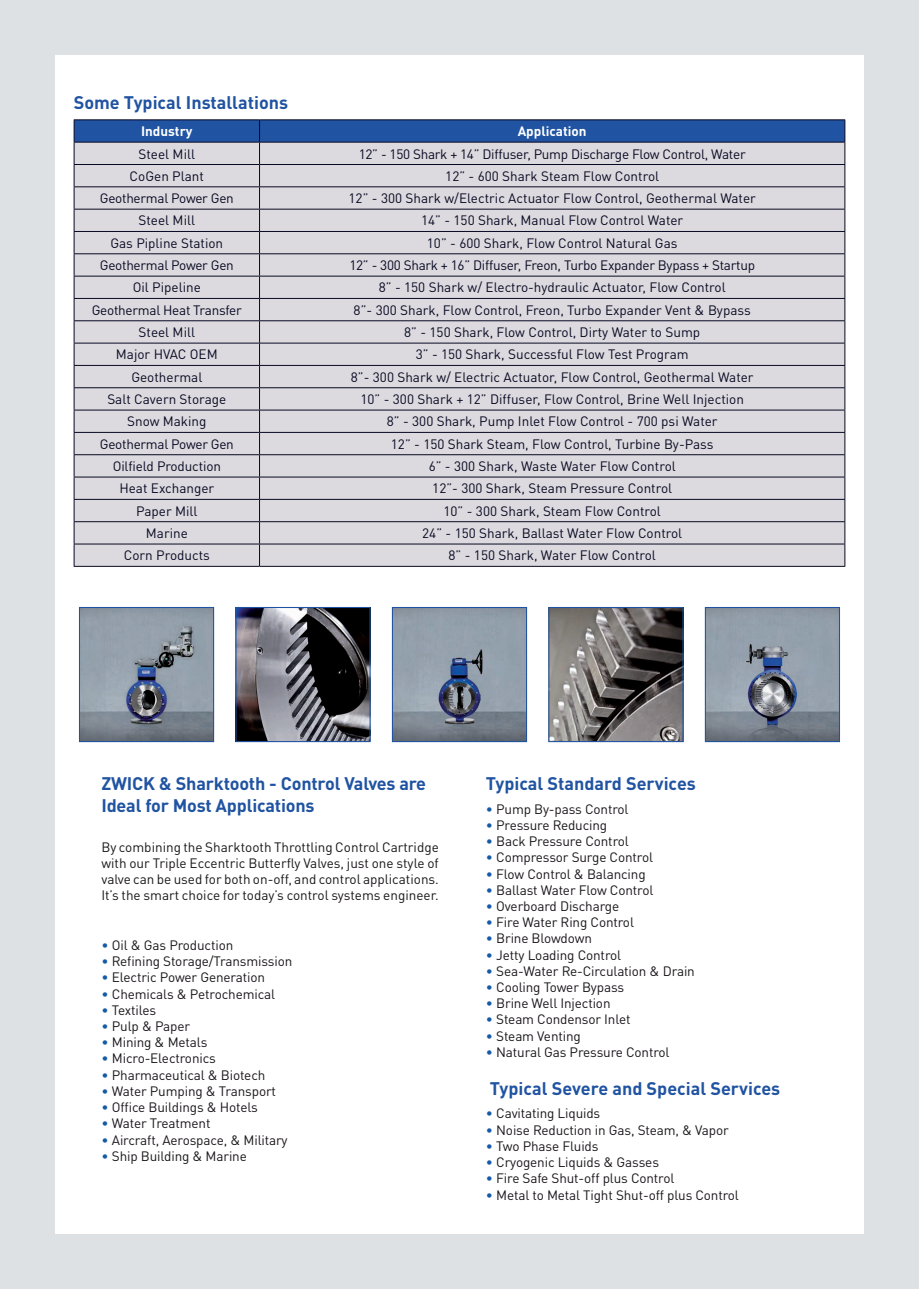
<style>
.page{position:relative;width:919px;height:1289px;background:#fff}
.page>*{position:absolute;margin:0;border:0;box-sizing:border-box;transform-origin:0 0}
.t1{font:700 18px/21.6px "DIN Pro";letter-spacing:-.005em;color:#2053a1}
.t2{font:13.5px/16.2px "DIN Pro";letter-spacing:-.01em;color:#1a161a;text-align:justify}
.t3{font:13.5px "DIN Pro";color:#080923}
.t4{font:13.5px "DIN Pro";letter-spacing:-.02em;color:#080923}
.t5{font:700 13.5px "DIN Pro";color:#fff}
.s1{color:#155aa7}
</style>
<div class="page">
<div style="left:0;top:0;width:918px;height:1288px;background:#dee1e3"></div>
<div style="left:55px;top:55px;width:808px;height:1178px;background:#fff"></div>
<img style="left:394px;top:609px;width:131px;height:131px">
<div style="left:392px;top:607px;width:135px;height:135px;border:1px solid #2053a1"></div>
<img style="left:706px;top:609px;width:132px;height:131px">
<div style="left:704px;top:607px;width:136px;height:135px;border:1px solid #2053a1"></div>
<img style="left:237px;top:609px;width:131px;height:131px">
<div style="left:235px;top:607px;width:135px;height:135px;border:1px solid #2053a1"></div>
<img style="left:81px;top:609px;width:131px;height:131px">
<div style="left:79px;top:607px;width:135px;height:135px;border:1px solid #2053a1"></div>
<img style="left:550px;top:609px;width:131px;height:131px">
<div style="left:548px;top:607px;width:135px;height:135px;border:1px solid #2053a1"></div>
<hr style="left:74px;top:119px;width:185px;height:1px;background:#080923">
<hr style="left:259px;top:119px;width:586px;height:1px;background:#080923">
<svg style="left:74px;top:120px;width:771px;height:446px"></svg>
<hr style="left:74px;top:566px;width:185px;height:1px;background:#080923">
<hr style="left:259px;top:566px;width:586px;height:1px;background:#080923">
<h1 class="t1" style="left:74px;top:89px;width:216px">Some Typical Installations</h1>
<p class="t5" style="left:141px;top:120px;width:53px">Industry</p>
<p class="t5" style="left:517px;top:120px;width:70px">Application</p>
<p class="t3" style="left:139px;top:143px;width:58px">Steel Mill</p>
<p class="t4" style="left:359px;top:143px;width:388px">12” - 150 Shark + 14” Diffuser, Pump Discharge Flow Control, Water</p>
<p class="t3" style="left:130px;top:165px;width:76px">CoGen Plant</p>
<p class="t3" style="left:445px;top:165px;width:215px">12” - 600 Shark Steam Flow Control</p>
<p class="t4" style="left:100px;top:188px;width:135px">Geothermal Power Gen</p>
<p class="t3" style="left:348px;top:188px;width:409px">12” - 300 Shark w/Electric Actuator Flow Control, Geothermal Water</p>
<p class="t3" style="left:139px;top:210px;width:58px">Steel Mill</p>
<p class="t3" style="left:421px;top:210px;width:264px">14” - 150 Shark, Manual Flow Control Water</p>
<p class="t3" style="left:110px;top:232px;width:114px">Gas Pipline Station</p>
<p class="t3" style="left:427px;top:232px;width:252px">10” - 600 Shark, Flow Control Natural Gas</p>
<p class="t4" style="left:100px;top:255px;width:135px">Geothermal Power Gen</p>
<p class="t4" style="left:349px;top:255px;width:407px">12” - 300 Shark + 16” Diffuser, Freon, Turbo Expander Bypass + Startup</p>
<p class="t3" style="left:133px;top:277px;width:70px">Oil Pipeline</p>
<p class="t3" style="left:379px;top:277px;width:348px">8” - 150 Shark w/ Electro-hydraulic Actuator, Flow Control</p>
<p class="t4" style="left:92px;top:299px;width:151px">Geothermal Heat Transfer</p>
<p class="t3" style="left:353px;top:299px;width:398px">8”- 300 Shark, Flow Control, Freon, Turbo Expander Vent &amp; Bypass</p>
<p class="t3" style="left:139px;top:321px;width:58px">Steel Mill</p>
<p class="t3" style="left:404px;top:321px;width:297px">8” - 150 Shark, Flow Control, Dirty Water to Sump</p>
<p class="t3" style="left:116px;top:344px;width:103px">Major HVAC OEM</p>
<p class="t3" style="left:415px;top:344px;width:274px">3” - 150 Shark, Successful Flow Test Program</p>
<p class="t3" style="left:131px;top:366px;width:72px">Geothermal</p>
<p class="t3" style="left:351px;top:366px;width:404px">8”- 300 Shark w/ Electric Actuator, Flow Control, Geothermal Water</p>
<p class="t3" style="left:107px;top:388px;width:120px">Salt Cavern Storage</p>
<p class="t3" style="left:360px;top:388px;width:385px">10” - 300 Shark + 12” Diffuser, Flow Control, Brine Well Injection</p>
<p class="t3" style="left:127px;top:411px;width:81px">Snow Making</p>
<p class="t3" style="left:387px;top:411px;width:332px">8” - 300 Shark, Pump Inlet Flow Control - 700 psi Water</p>
<p class="t4" style="left:100px;top:433px;width:135px">Geothermal Power Gen</p>
<p class="t3" style="left:391px;top:433px;width:324px">12” - 150 Shark Steam, Flow Control, Turbine By-Pass</p>
<p class="t3" style="left:113px;top:455px;width:110px">Oilfield Production</p>
<p class="t3" style="left:428px;top:455px;width:248px">6” - 300 Shark, Waste Water Flow Control</p>
<p class="t3" style="left:119px;top:478px;width:96px">Heat Exchanger</p>
<p class="t3" style="left:432px;top:478px;width:241px">12”- 300 Shark, Steam Pressure Control</p>
<p class="t3" style="left:136px;top:500px;width:63px">Paper Mill</p>
<p class="t3" style="left:443px;top:500px;width:219px">10” - 300 Shark, Steam Flow Control</p>
<p class="t3" style="left:146px;top:522px;width:43px">Marine</p>
<p class="t3" style="left:422px;top:522px;width:261px">24” - 150 Shark, Ballast Water Flow Control</p>
<p class="t3" style="left:124px;top:545px;width:87px">Corn Products</p>
<p class="t3" style="left:448px;top:545px;width:209px">8” - 150 Shark, Water Flow Control</p>
<h1 class="t1" style="left:101px;top:770px;width:326px">ZWICK &amp; Sharktooth - Control Valves are<br>Ideal for Most Applications</h1>
<p class="t2" style="left:101px;top:837px;width:339px">By combining the Sharktooth Throttling Control Cartridge with our Triple Eccentric Butterfly Valves, just one style of valve can be used for both on-off, and control applications.<br>It’s the smart choice for today’s control systems engineer.</p>
<p class="t2" style="left:101px;top:935px;width:133px"><span class="s1">•</span> Oil &amp; Gas Production</p>
<p class="t2" style="left:101px;top:951px;width:192px"><span class="s1">•</span> Refining Storage/Transmission</p>
<p class="t2" style="left:101px;top:968px;width:165px"><span class="s1">•</span> Electric Power Generation</p>
<p class="t2" style="left:101px;top:984px;width:175px"><span class="s1">•</span> Chemicals &amp; Petrochemical</p>
<p class="t2" style="left:101px;top:1000px;width:56px"><span class="s1">•</span> Textiles</p>
<p class="t2" style="left:101px;top:1016px;width:90px"><span class="s1">•</span> Pulp &amp; Paper</p>
<p class="t2" style="left:101px;top:1032px;width:107px"><span class="s1">•</span> Mining &amp; Metals</p>
<p class="t2" style="left:101px;top:1049px;width:116px"><span class="s1">•</span> Micro-Electronics</p>
<p class="t2" style="left:101px;top:1065px;width:165px"><span class="s1">•</span> Pharmaceutical &amp; Biotech</p>
<p class="t2" style="left:101px;top:1081px;width:176px"><span class="s1">•</span> Water Pumping &amp; Transport</p>
<p class="t2" style="left:101px;top:1097px;width:158px"><span class="s1">•</span> Office Buildings &amp; Hotels</p>
<p class="t2" style="left:101px;top:1113px;width:111px"><span class="s1">•</span> Water Treatment</p>
<p class="t2" style="left:101px;top:1130px;width:188px"><span class="s1">•</span> Aircraft, Aerospace, &amp; Military</p>
<p class="t2" style="left:101px;top:1146px;width:147px"><span class="s1">•</span> Ship Building &amp; Marine</p>
<h1 class="t1" style="left:485px;top:770px;width:212px">Typical Standard Services</h1>
<p class="t2" style="left:485px;top:799px;width:144px"><span class="s1">•</span> Pump By-pass Control</p>
<p class="t2" style="left:485px;top:815px;width:123px"><span class="s1">•</span> Pressure Reducing</p>
<p class="t2" style="left:485px;top:831px;width:145px"><span class="s1">•</span> Back Pressure Control</p>
<p class="t2" style="left:485px;top:848px;width:169px"><span class="s1">•</span> Compressor Surge Control</p>
<p class="t2" style="left:485px;top:864px;width:161px"><span class="s1">•</span> Flow Control &amp; Balancing</p>
<p class="t2" style="left:485px;top:880px;width:169px"><span class="s1">•</span> Ballast Water Flow Control</p>
<p class="t2" style="left:485px;top:896px;width:135px"><span class="s1">•</span> Overboard Discharge</p>
<p class="t2" style="left:485px;top:912px;width:150px"><span class="s1">•</span> Fire Water Ring Control</p>
<p class="t2" style="left:485px;top:929px;width:108px"><span class="s1">•</span> Brine Blowdown</p>
<p class="t2" style="left:485px;top:945px;width:137px"><span class="s1">•</span> Jetty Loading Control</p>
<p class="t2" style="left:485px;top:961px;width:211px"><span class="s1">•</span> Sea-Water Re-Circulation &amp; Drain</p>
<p class="t2" style="left:485px;top:977px;width:140px"><span class="s1">•</span> Cooling Tower Bypass</p>
<p class="t2" style="left:485px;top:993px;width:126px"><span class="s1">•</span> Brine Well Injection</p>
<p class="t2" style="left:485px;top:1010px;width:146px"><span class="s1">•</span> Steam Condensor Inlet</p>
<p class="t2" style="left:485px;top:1026px;width:97px"><span class="s1">•</span> Steam Venting</p>
<p class="t2" style="left:485px;top:1042px;width:185px"><span class="s1">•</span> Natural Gas Pressure Control</p>
<h1 class="t1" style="left:490px;top:1075px;width:292px">Typical Severe and Special Services</h1>
<p class="t2" style="left:485px;top:1104px;width:116px"><span class="s1">•</span> Cavitating Liquids</p>
<p class="t2" style="left:485px;top:1120px;width:245px"><span class="s1">•</span> Noise Reduction in Gas, Steam, &amp; Vapor</p>
<p class="t2" style="left:485px;top:1136px;width:114px"><span class="s1">•</span> Two Phase Fluids</p>
<p class="t2" style="left:485px;top:1152px;width:175px"><span class="s1">•</span> Cryogenic Liquids &amp; Gasses</p>
<p class="t2" style="left:485px;top:1168px;width:190px"><span class="s1">•</span> Fire Safe Shut-off plus Control</p>
<p class="t2" style="left:485px;top:1185px;width:255px"><span class="s1">•</span> Metal to Metal Tight Shut-off plus Control</p>
</div>
